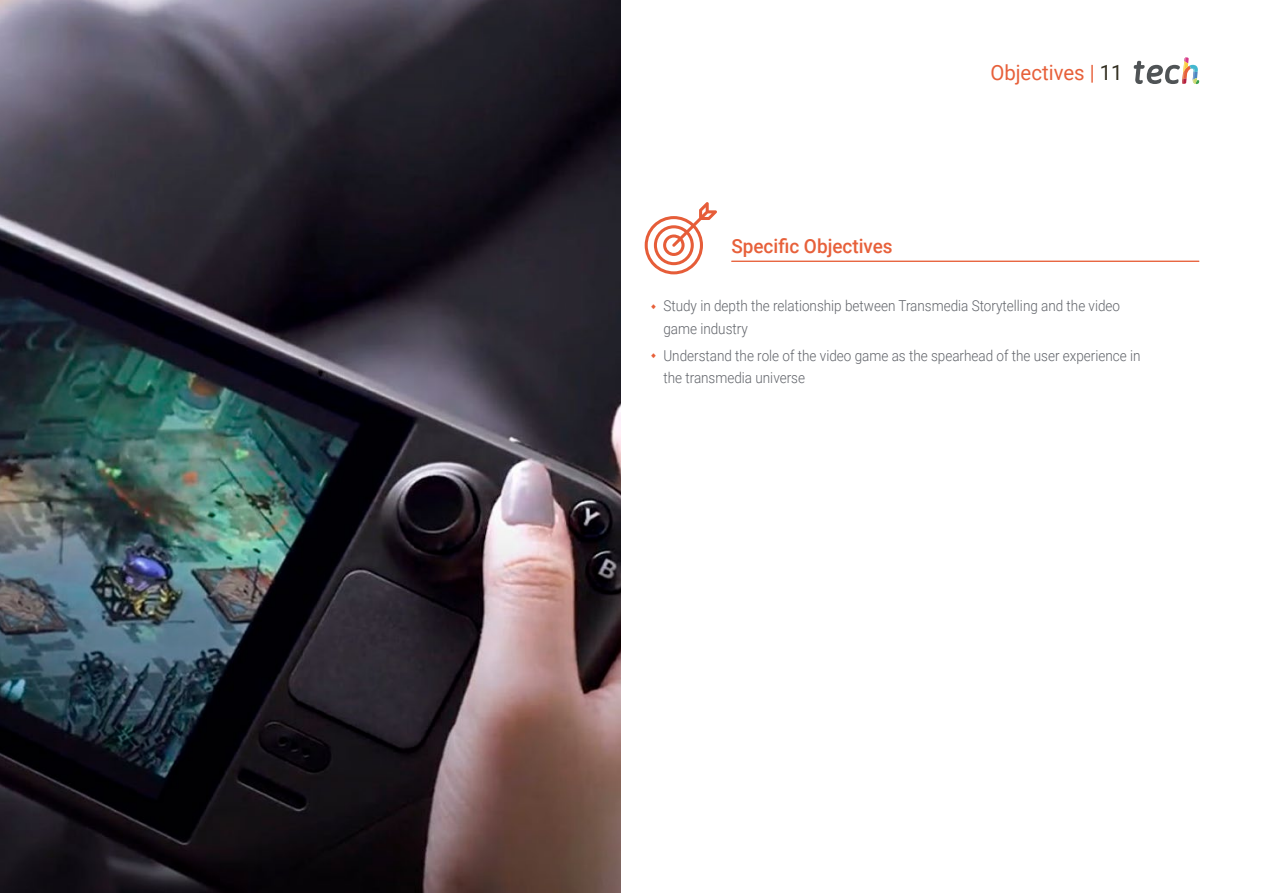
<style>
.page{position:relative;width:1263px;height:893px;background:#fff}
.page>*{position:absolute;margin:0;border:0;box-sizing:border-box;transform-origin:0 0}
.t1{font:21px "Roboto";color:#e7603a}
.t2{font:500 19.5px "Roboto";color:#e7603a}
.t3{font:300 15px/22.5px "Roboto";color:#61646a;scale:.9 1}
.s1{color:#312e20}
</style>
<div class="page">
<hr style="left:731px;top:261px;width:468px;height:1px;background:#e7603a">
<svg style="left:645px;top:202px;width:72px;height:72px"></svg>
<svg style="left:1134px;top:57px;width:65px;height:27px"></svg>
<img style="left:0;top:0;width:621px;height:893px">
<h2 class="t2" style="left:731px;top:232px;width:163px">Specific Objectives</h2>
<h1 class="t1" style="left:990px;top:57px;width:134px">Objectives | <span class="s1">11</span></h1>
<p class="t3" style="left:663px;top:294px;width:509px">Study in depth the relationship between Transmedia Storytelling and the video game industry</p>
<p class="t3" style="left:663px;top:343px;width:532px">Understand the role of the video game as the spearhead of the user experience in the transmedia universe</p>
</div>
